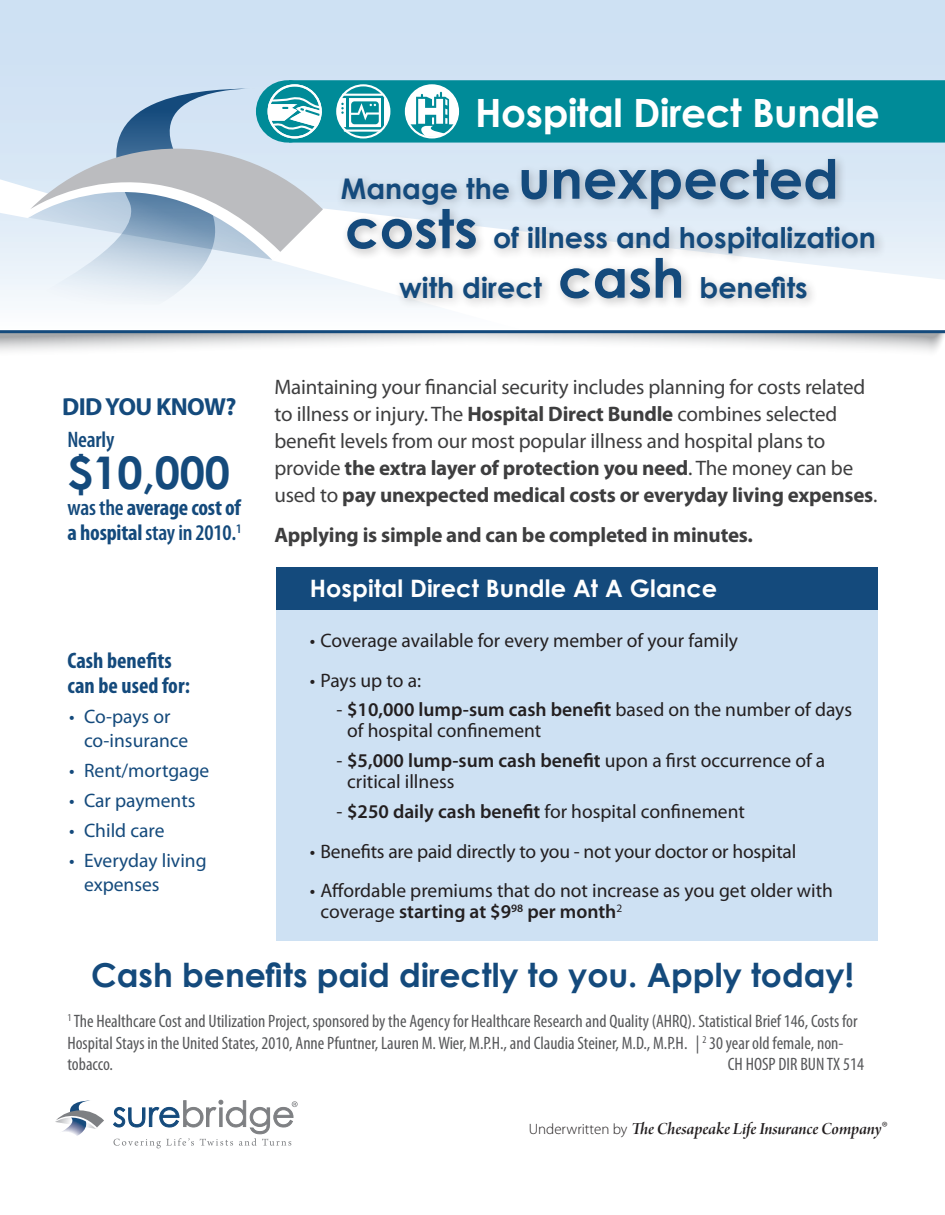
<style>
.page{position:relative;width:945px;height:1215px;background:#fff}
.page>*{position:absolute;margin:0;border:0;box-sizing:border-box;transform-origin:0 0}
.t1{font:700 54px "Century Gothic";color:#144a7c}
.body{font:700 45px "Century Gothic";color:#144a7c}
.t2{font:700 39px "Century Gothic";letter-spacing:-.01em;color:#fff}
.t3{font:700 33px "Century Gothic";color:#144a7c}
.t4{font:700 28.5px/49.5px "Century Gothic";color:#144a7c;text-align:center}
.body-2{font:700 24.75px "Myriad Pro";letter-spacing:-.025em;color:#144a7c}
.t5{font:700 24px "Century Gothic";letter-spacing:.005em;color:#fff}
.body-3{font:700 condensed 22.5px/25.5px "Myriad Pro";color:#144a7c}
.body-4{font:600 condensed 22.5px "Myriad Pro";letter-spacing:-.01em;color:#144a7c}
.t6{font:21px/27px "Myriad Pro";letter-spacing:-.01em;color:#3e3e3f}
.t7{font:700 21px "Myriad Pro";letter-spacing:-.01em;color:#3e3e3f}
.t8{font:19.5px/21px "Myriad Pro";color:#231f20}
.t9{font:19.5px/23.4px "Myriad Pro";color:#144a7c}
.t10{font:condensed 18px/21.6px "Myriad Pro";color:#57585a}
.t11{font:18px "Arno Pro Smbd Italic Display";letter-spacing:-.005em;color:#231f20}
.s1{font-weight:600}
.s2{font-size:28.5px}
.s3{font-size:54px}
.s4{font-weight:700}
.s5{font-family:"Myriad Pro";font-weight:300;font-size:15px}
</style>
<div class="page">
<svg style="left:0;top:333px;width:945px;height:19px"></svg>
<svg style="left:0;top:0;width:945px;height:333px;background:#cddff0"></svg>
<svg style="left:55px;top:1101px;width:49px;height:35px"></svg>
<svg style="left:113px;top:1100px;width:185px;height:48px"></svg>
<svg style="left:19px;top:260px;width:237px;height:45px;fill:#ecf3fa"></svg>
<svg style="left:272px;top:260px;width:673px;height:69px"></svg>
<svg style="left:0;top:80px;width:945px;height:180px;background:#86becb"></svg>
<div style="left:336px;top:153px;width:550px;height:157px;background:#231f20;opacity:.28"></div>
<div style="left:276px;top:567px;width:602px;height:43px;background:#144a7c"></div>
<div style="left:276px;top:610px;width:602px;height:331px;background:#cee1f3"></div>
<p class="body-2" style="left:62px;top:390px;width:176px">DID YOU KNOW?</p>
<p class="body-4" style="left:68px;top:428px;width:48px">Nearly</p>
<p class="body" style="left:68px;top:439px;width:164px">$10,000</p>
<p class="body-3" style="left:68px;top:494px;width:175px"><span class="s1">was the</span> average cost of a hospital <span class="s1">stay in 2010.</span><sup>1</sup></p>
<p class="body-3" style="left:68px;top:647px;width:124px">Cash benefits can be used for:</p>
<p class="t9" style="left:84px;top:705px;width:106px;text-indent:-15px">• Co-pays or co-insurance</p>
<p class="t9" style="left:69px;top:758px;width:142px">• Rent/mortgage</p>
<p class="t9" style="left:69px;top:788px;width:128px">• Car payments</p>
<p class="t9" style="left:69px;top:819px;width:97px">• Child care</p>
<p class="t9" style="left:84px;top:849px;width:124px;text-indent:-15px">• Everyday living expenses</p>
<p class="t2" style="left:475px;top:83px;width:406px">Hospital Direct Bundle</p>
<p class="t1" style="left:341px;top:138px;width:500px"><span class="s2">Manage the</span> unexpected</p>
<p class="t4" style="left:345px;top:212px;width:532px"><span class="s3">costs</span> of illness and hospitalization with direct <span class="s3">cash</span> benefits</p>
<p class="t6" style="left:274px;top:373px;width:605px">Maintaining your financial security includes planning for costs related to illness or injury. The <span class="s4">Hospital Direct Bundle</span> combines selected benefit levels from our most popular illness and hospital plans to provide <span class="s4">the extra layer of protection you need</span>. The money can be used to <span class="s4">pay unexpected medical costs or everyday living expenses</span>.</p>
<p class="t7" style="left:274px;top:521px;width:480px">Applying is simple and can be completed in minutes.</p>
<p class="t5" style="left:310px;top:570px;width:409px">Hospital Direct Bundle At A Glance</p>
<p class="t8" style="left:310px;top:630px;width:430px">• Coverage available for every member of your family</p>
<p class="t8" style="left:310px;top:669px;width:113px">• Pays up to a:</p>
<p class="t8" style="left:347px;top:699px;width:506px;text-indent:-11px">- <span class="s1">$10,000 lump-sum cash benefit</span> based on the number of days of hospital confinement</p>
<p class="t8" style="left:347px;top:750px;width:480px;text-indent:-11px">- <span class="s1">$5,000 lump-sum cash benefit</span> upon a first occurrence of a critical illness</p>
<p class="t8" style="left:336px;top:800px;width:410px">- <span class="s1">$250 daily cash benefit</span> for hospital confinement</p>
<p class="t8" style="left:310px;top:840px;width:488px">• Benefits are paid directly to you - not your doctor or hospital</p>
<p class="t8" style="left:320px;top:880px;width:514px;text-indent:-11px">• Affordable premiums that do not increase as you get older with coverage <span class="s1">starting at $9</span><sup>98</sup> <span class="s1">per month</span><sup>2</sup></p>
<p class="t3" style="left:91px;top:950px;width:764px">Cash benefits paid directly to you. Apply today!</p>
<p class="t10" style="left:68px;top:1010px;width:792px"><sup>1</sup> The Healthcare Cost and Utilization Project, sponsored by the Agency for Healthcare Research and Quality (AHRQ). Statistical Brief 146, Costs for<br>Hospital Stays in the United States, 2010, Anne Pfuntner, Lauren M. Wier, M.P.H., and Claudia Steiner, M.D., M.P.H. | <sup>2</sup> 30 year old female, non&shy;tobacco.</p>
<p class="t10" style="left:728px;top:1053px;width:138px">CH HOSP DIR BUN TX 514</p>
<p class="t11" style="left:529px;top:1118px;width:360px"><span class="s5">Underwritten by</span> The Chesapeake Life Insurance Company<span class="s5">®</span></p>
</div>
